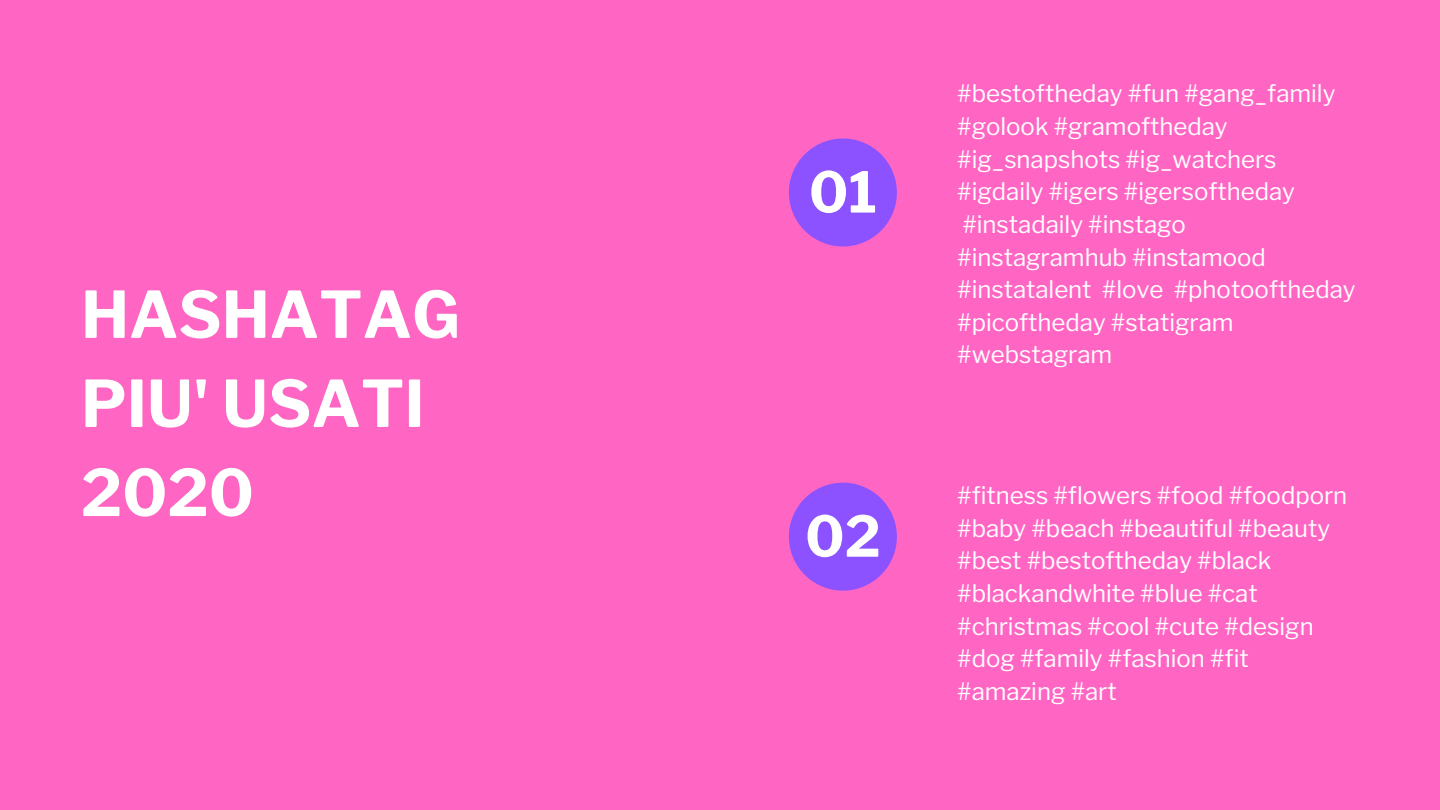
<style>
.page{position:relative;width:1440px;height:810px;background:#ff66c4}
.page>*{position:absolute;margin:0;border:0;box-sizing:border-box;transform-origin:0 0}
.t1{font:700 64px/89.1px "Libre Franklin";color:#fff}
.t2{font:700 56px "Libre Franklin";color:#fff}
.t3{font:24px/32.6px "Libre Franklin";color:#fff}
</style>
<div class="page">
<svg style="left:789px;top:138px;width:108px;height:108px"></svg>
<svg style="left:789px;top:483px;width:108px;height:108px"></svg>
<p class="t1" style="left:81px;top:270px;width:381px">HASHATAG<br>PIU' USATI<br>2020</p>
<p class="t2" style="left:809px;top:158px;width:70px">01</p>
<p class="t2" style="left:805px;top:503px;width:77px">02</p>
<p class="t3" style="left:957px;top:77px;width:400px">#bestoftheday #fun #gang_family #golook #gramoftheday #ig_snapshots #ig_watchers #igdaily #igers #igersoftheday #instadaily #instago #instagramhub #instamood #instatalent #love #photooftheday #picoftheday #statigram #webstagram</p>
<p class="t3" style="left:957px;top:479px;width:392px">#fitness #flowers #food #foodporn #baby #beach #beautiful #beauty #best #bestoftheday #black #blackandwhite #blue #cat #christmas #cool #cute #design #dog #family #fashion #fit #amazing #art</p>
</div>
